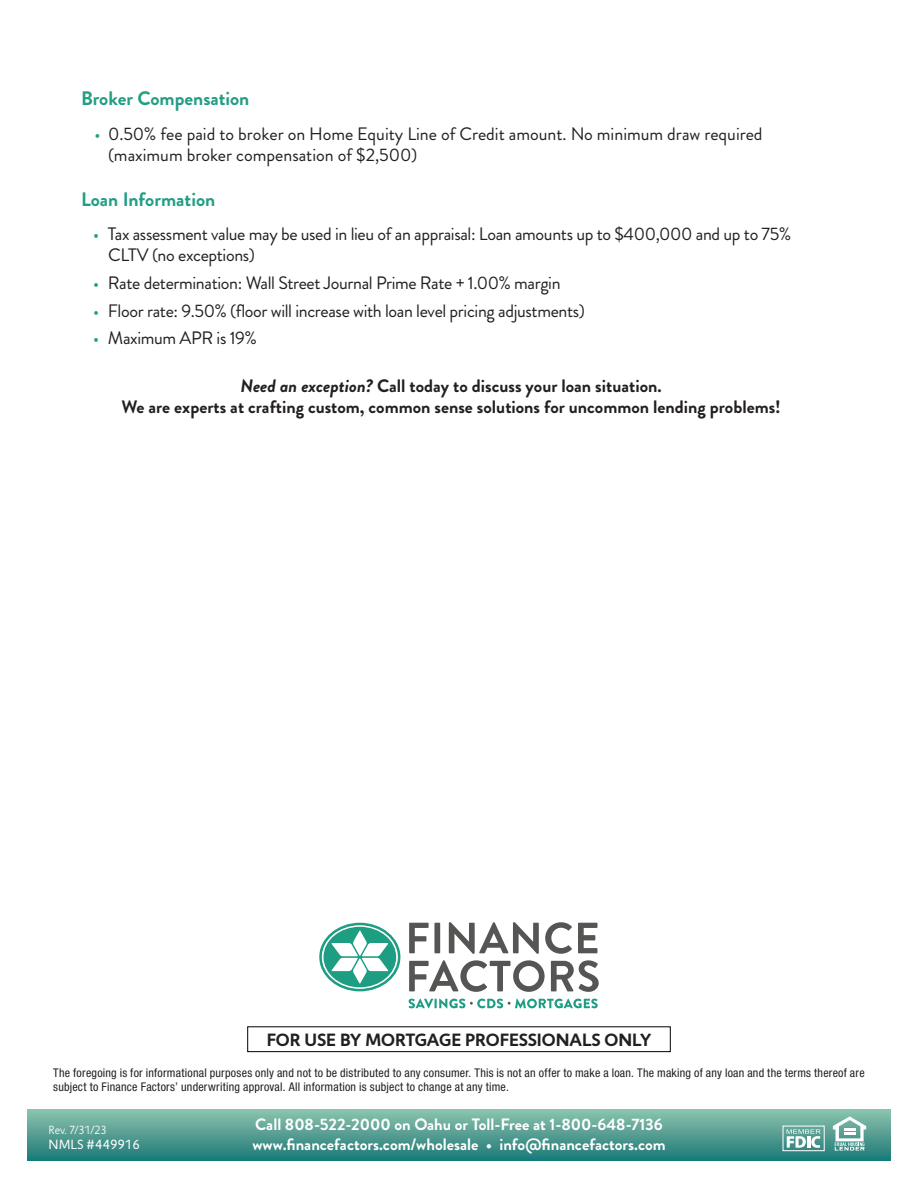
<style>
.page{position:relative;width:918px;height:1188px;background:#fff}
.page>*{position:absolute;margin:0;border:0;box-sizing:border-box;transform-origin:0 0}
.t1{font:700 19.5px "Brandon Grotesque";color:#239e83}
.t2{font:18px/21px "Brandon Grotesque";letter-spacing:-.02em;color:#231f20}
.t3{font:700 18px "Brandon Grotesque";color:#231f20}
.t4{font:18px/21px "Brandon Grotesque";color:#231f20}
.t5{font:700 18px "Jigsaw";color:#231f20}
.t6{font:700 16.5px "Brandon Grotesque";color:#fff}
.t7{font:13.5px "Jigsaw";color:#fff}
.t8{font:condensed 12px/14.4px "Helvetica Neue LT Pro";letter-spacing:.02em;color:#231f20}
.t9{font:300 12px "Jigsaw";color:#fff}
.s1{color:#219e83}
.s2{font-style:italic}
</style>
<div class="page">
<div style="left:27px;top:1109px;width:864px;height:52px;background:linear-gradient(to bottom,#8ec3ad,#1b7a79)"></div>
<div style="left:247px;top:1026px;width:424px;height:26px;border:1px solid #000"></div>
<svg style="left:833px;top:1116px;width:33px;height:35px"></svg>
<div style="left:783px;top:1126px;width:42px;height:25px;border:1px solid #fff"></div>
<svg style="left:787px;top:1129px;width:34px;height:19px"></svg>
<svg style="left:409px;top:999px;width:189px;height:9px"></svg>
<svg style="left:409px;top:922px;width:188px;height:32px"></svg>
<svg style="left:409px;top:960px;width:190px;height:32px"></svg>
<svg style="left:319px;top:923px;width:81px;height:68px"></svg>
<p class="t1" style="left:81px;top:85px;width:170px">Broker Compensation</p>
<p class="t4" style="left:108px;top:123px;width:656px;text-indent:-14px"><span class="s1">•</span> 0.50% fee paid to broker on Home Equity Line of Credit amount. No minimum draw required (maximum broker compensation of $2,500)</p>
<p class="t1" style="left:81px;top:185px;width:136px">Loan Information</p>
<p class="t2" style="left:108px;top:224px;width:685px;text-indent:-15px"><span class="s1">•</span> Tax assessment value may be used in lieu of an appraisal: Loan amounts up to $400,000 and up to 75%<br>CLTV (no exceptions)</p>
<p class="t2" style="left:93px;top:273px;width:469px"><span class="s1">•</span> Rate determination: Wall Street Journal Prime Rate + 1.00% margin</p>
<p class="t2" style="left:93px;top:300px;width:493px"><span class="s1">•</span> Floor rate: 9.50% (floor will increase with loan level pricing adjustments)</p>
<p class="t2" style="left:93px;top:328px;width:165px"><span class="s1">•</span> Maximum APR is 19%</p>
<p class="t3" style="left:241px;top:374px;width:423px"><span class="s2">Need an exception?</span> Call today to discuss your loan situation.</p>
<p class="t3" style="left:121px;top:395px;width:661px">We are experts at crafting custom, common sense solutions for uncommon lending problems!</p>
<p class="t5" style="left:267px;top:1029px;width:386px">FOR USE BY MORTGAGE PROFESSIONALS ONLY</p>
<p class="t8" style="left:53px;top:1065px;width:813px">The foregoing is for informational purposes only and not to be distributed to any consumer. This is not an offer to make a loan. The making of any loan and the terms thereof are subject to Finance Factors’ underwriting approval. All information is subject to change at any time.</p>
<p class="t9" style="left:49px;top:1123px;width:59px">Rev. 7/31/23</p>
<p class="t7" style="left:49px;top:1136px;width:93px">NMLS #449916</p>
<p class="t6" style="left:255px;top:1113px;width:409px">Call 808-522-2000 on Oahu or Toll-Free at 1-800-648-7136</p>
<p class="t6" style="left:252px;top:1133px;width:415px">www.financefactors.com/wholesale • info@financefactors.com</p>
</div>
